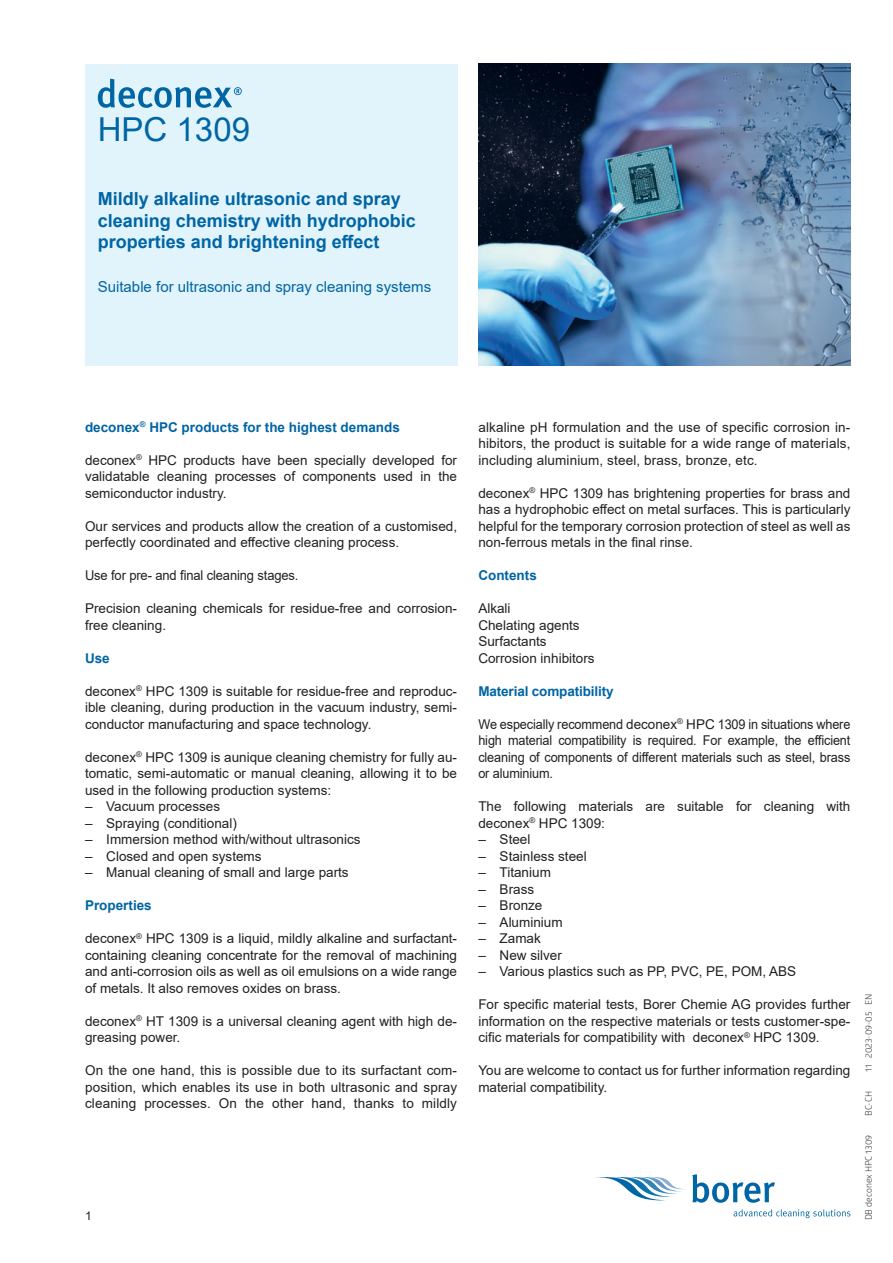
<style>
.page{position:relative;width:893px;height:1263px;background:#fff}
.page>*{position:absolute;margin:0;border:0;box-sizing:border-box;transform-origin:0 0}
.t1{font:33px "Arial";color:#0065a4}
.t2{font:700 18px/21.6px "Arial";color:#0065a4}
.t3{font:15px "Arial";color:#0065a4}
.t4{font:13.5px/16.5px "Arial";color:#231f20;text-align:justify}
.t5{font:13.5px/16.5px "Arial";color:#231f20;text-align:justify;scale:.94 1}
.t6{font:700 13.5px "Arial";color:#0065a4}
.t7{font:13.5px "Arial";color:#231f20;scale:.96 1}
.t8{font:12px "Arial";color:#231f20}
.t9{font:9px "Glober";color:#231f20}
</style>
<div class="page">
<div style="left:85px;top:64px;width:372px;height:302px;background:#e1f4fc"></div>
<svg style="left:595px;top:1177px;width:90px;height:23px"></svg>
<svg style="left:692px;top:1174px;width:83px;height:29px"></svg>
<svg style="left:734px;top:1209px;width:116px;height:9px"></svg>
<svg style="left:98px;top:79px;width:144px;height:29px"></svg>
<img style="left:478px;top:64px;width:372px;height:302px">
<h1 class="t1" style="left:98px;top:107px;width:154px">HPC 1309</h1>
<h2 class="t2" style="left:98px;top:188px;width:320px">Mildly alkaline ultrasonic and spray cleaning chemistry with hydrophobic properties and brightening effect</h2>
<p class="t3" style="left:98px;top:276px;width:335px">Suitable for ultrasonic and spray cleaning systems</p>
<p class="t6" style="left:85px;top:417px;width:316px">deconex<sup>®</sup> HPC products for the highest demands</p>
<p class="t4" style="left:85px;top:451px;width:374px">deconex<sup>®</sup> HPC products have been specially developed for validatable cleaning processes of components used in the semiconductor industry.</p>
<p class="t4" style="left:85px;top:517px;width:374px">Our services and products allow the creation of a customised, perfectly coordinated and effective cleaning process.</p>
<p class="t7" style="left:85px;top:566px;width:224px">Use for pre- and final cleaning stages.</p>
<p class="t4" style="left:85px;top:600px;width:374px">Precision cleaning chemicals for residue-free and corrosion&shy;free cleaning.</p>
<p class="t6" style="left:85px;top:648px;width:26px">Use</p>
<p class="t4" style="left:85px;top:682px;width:374px">deconex<sup>®</sup> HPC 1309 is suitable for residue-free and reproduc&shy;ible cleaning, during production in the vacuum industry, semi&shy;conductor manufacturing and space technology.</p>
<p class="t4" style="left:85px;top:748px;width:374px">deconex<sup>®</sup> HPC 1309 is aunique cleaning chemistry for fully au&shy;tomatic, semi-automatic or manual cleaning, allowing it to be used in the following production systems:</p>
<p class="t4" style="left:85px;top:798px;width:137px">– Vacuum processes</p>
<p class="t4" style="left:85px;top:814px;width:153px">– Spraying (conditional)</p>
<p class="t4" style="left:85px;top:831px;width:277px">– Immersion method with/without ultrasonics</p>
<p class="t4" style="left:85px;top:847px;width:178px">– Closed and open systems</p>
<p class="t4" style="left:85px;top:864px;width:265px">– Manual cleaning of small and large parts</p>
<p class="t6" style="left:85px;top:896px;width:68px">Properties</p>
<p class="t4" style="left:85px;top:930px;width:374px">deconex<sup>®</sup> HPC 1309 is a liquid, mildly alkaline and surfactant&shy;containing cleaning concentrate for the removal of machining and anti-corrosion oils as well as oil emulsions on a wide range of metals. It also removes oxides on brass.</p>
<p class="t4" style="left:85px;top:1012px;width:374px">deconex<sup>®</sup> HT 1309 is a universal cleaning agent with high de&shy;greasing power.</p>
<p class="t4" style="left:85px;top:1062px;width:374px">On the one hand, this is possible due to its surfactant com&shy;position, which enables its use in both ultrasonic and spray cleaning processes. On the other hand, thanks to mildly</p>
<p class="t8" style="left:85px;top:1208px;width:8px">1</p>
<p class="t4" style="left:478px;top:418px;width:374px">alkaline pH formulation and the use of specific corrosion in&shy;hibitors, the product is suitable for a wide range of materials, including aluminium, steel, brass, bronze, etc.</p>
<p class="t4" style="left:478px;top:484px;width:374px">deconex<sup>®</sup> HPC 1309 has brightening properties for brass and has a hydrophobic effect on metal surfaces. This is particularly helpful for the temporary corrosion protection of steel as well as non-ferrous metals in the final rinse.</p>
<p class="t6" style="left:478px;top:566px;width:60px">Contents</p>
<p class="t4" style="left:478px;top:600px;width:118px;text-align:left">Alkali<br>Chelating agents<br>Surfactants<br>Corrosion inhibitors</p>
<p class="t6" style="left:478px;top:681px;width:137px">Material compatibility</p>
<p class="t5" style="left:478px;top:715px;width:397px">We especially recommend deconex<sup>®</sup> HPC 1309 in situations where high material compatibility is required. For example, the efficient cleaning of components of different materials such as steel, brass or aluminium.</p>
<p class="t4" style="left:478px;top:798px;width:374px">The following materials are suitable for cleaning with deconex<sup>®</sup> HPC 1309:</p>
<p class="t4" style="left:478px;top:831px;width:54px">– Steel</p>
<p class="t4" style="left:478px;top:847px;width:110px">– Stainless steel</p>
<p class="t4" style="left:478px;top:864px;width:74px">– Titanium</p>
<p class="t4" style="left:478px;top:880px;width:57px">– Brass</p>
<p class="t4" style="left:478px;top:897px;width:66px">– Bronze</p>
<p class="t4" style="left:478px;top:913px;width:86px">– Aluminium</p>
<p class="t4" style="left:478px;top:930px;width:64px">– Zamak</p>
<p class="t4" style="left:478px;top:946px;width:85px">– New silver</p>
<p class="t4" style="left:478px;top:963px;width:319px">– Various plastics such as PP, PVC, PE, POM, ABS</p>
<p class="t4" style="left:478px;top:996px;width:374px">For specific material tests, Borer Chemie AG provides further information on the respective materials or tests customer-spe&shy;cific materials for compatibility with deconex<sup>®</sup> HPC 1309.</p>
<p class="t4" style="left:478px;top:1062px;width:374px">You are welcome to contact us for further information regarding material compatibility.</p>
<p class="t9" style="left:862px;top:1072px;width:80px;rotate:-90deg">11 2023-09-05 EN</p>
<p class="t9" style="left:862px;top:1116px;width:26px;rotate:-90deg">BC-CH</p>
<p class="t9" style="left:862px;top:1220px;width:87px;rotate:-90deg">DB deconex HPC 1309</p>
</div>
